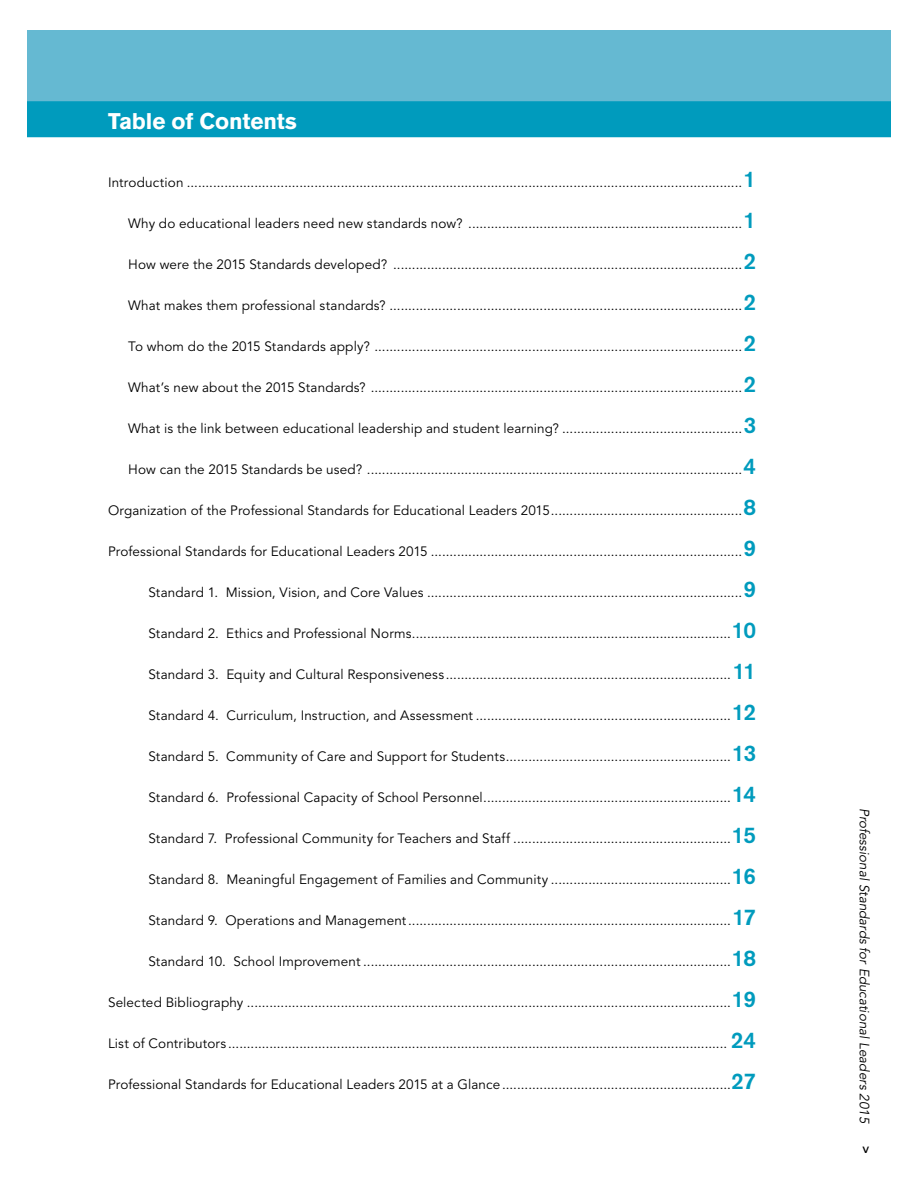
<style>
.page{position:relative;width:918px;height:1188px;background:#fff}
.page>*{position:absolute;margin:0;border:0;box-sizing:border-box;transform-origin:0 0}
.t1{font:700 22.5px "Akzidenz Grotesk BE";letter-spacing:-.005em;color:#fff}
.t2{font:13.5px "Avenir LT Std";letter-spacing:.01em;color:#000}
.t3{font:italic 13.5px "Avenir LT Std";color:#000}
.t4{font:500 13.5px "Avenir LT Std";color:#000}
.s1{font-family:"Akzidenz Grotesk BE";font-weight:500;font-size:22.5px;color:#009bbd}
</style>
<div class="page">
<div style="left:27px;top:30px;width:864px;height:105px;background:#65b9d2"></div>
<div style="left:27px;top:101px;width:864px;height:36px;background:#009bbd"></div>
<h1 class="t1" style="left:108px;top:108px;width:191px">Table of Contents</h1>
<p class="t2" style="left:108px;top:174px;width:650px">Introduction ....................................................................................................................................................<span class="s1">1</span></p>
<p class="t2" style="left:128px;top:215px;width:629px">Why do educational leaders need new standards now? .........................................................................<span class="s1">1</span></p>
<p class="t2" style="left:128px;top:256px;width:629px">How were the 2015 Standards developed? .............................................................................................<span class="s1">2</span></p>
<p class="t2" style="left:128px;top:297px;width:629px">What makes them professional standards? ..............................................................................................<span class="s1">2</span></p>
<p class="t2" style="left:128px;top:338px;width:629px">To whom do the 2015 Standards apply? ..................................................................................................<span class="s1">2</span></p>
<p class="t2" style="left:128px;top:379px;width:629px">What’s new about the 2015 Standards? ...................................................................................................<span class="s1">2</span></p>
<p class="t2" style="left:128px;top:420px;width:629px">What is the link between educational leadership and student learning? ................................................<span class="s1">3</span></p>
<p class="t2" style="left:128px;top:461px;width:629px">How can the 2015 Standards be used? ....................................................................................................<span class="s1">4</span></p>
<p class="t2" style="left:108px;top:502px;width:650px">Organization of the Professional Standards for Educational Leaders 2015...................................................<span class="s1">8</span></p>
<p class="t2" style="left:108px;top:543px;width:650px">Professional Standards for Educational Leaders 2015 ...................................................................................<span class="s1">9</span></p>
<p class="t2" style="left:148px;top:584px;width:609px">Standard 1. Mission, Vision, and Core Values ....................................................................................<span class="s1">9</span></p>
<p class="t2" style="left:148px;top:625px;width:609px">Standard 2. Ethics and Professional Norms.....................................................................................<span class="s1">10</span></p>
<p class="t2" style="left:148px;top:666px;width:609px">Standard 3. Equity and Cultural Responsiveness ............................................................................<span class="s1">11</span></p>
<p class="t2" style="left:148px;top:707px;width:609px">Standard 4. Curriculum, Instruction, and Assessment ....................................................................<span class="s1">12</span></p>
<p class="t2" style="left:148px;top:748px;width:609px">Standard 5. Community of Care and Support for Students............................................................<span class="s1">13</span></p>
<p class="t2" style="left:148px;top:789px;width:609px">Standard 6. Professional Capacity of School Personnel..................................................................<span class="s1">14</span></p>
<p class="t2" style="left:148px;top:830px;width:609px">Standard 7. Professional Community for Teachers and Staff ..........................................................<span class="s1">15</span></p>
<p class="t2" style="left:148px;top:871px;width:609px">Standard 8. Meaningful Engagement of Families and Community ................................................<span class="s1">16</span></p>
<p class="t2" style="left:148px;top:912px;width:609px">Standard 9. Operations and Management......................................................................................<span class="s1">17</span></p>
<p class="t2" style="left:148px;top:953px;width:609px">Standard 10. School Improvement ..................................................................................................<span class="s1">18</span></p>
<p class="t2" style="left:108px;top:994px;width:650px">Selected Bibliography .................................................................................................................................<span class="s1">19</span></p>
<p class="t2" style="left:108px;top:1035px;width:650px">List of Contributors ..................................................................................................................................... <span class="s1">24</span></p>
<p class="t2" style="left:108px;top:1076px;width:650px">Professional Standards for Educational Leaders 2015 at a Glance.............................................................<span class="s1">27</span></p>
<p class="t3" style="left:872px;top:808px;width:317px;rotate:90deg">Professional Standards for Educational Leaders 2015</p>
<p class="t4" style="left:863px;top:1141px;width:8px">v</p>
</div>
